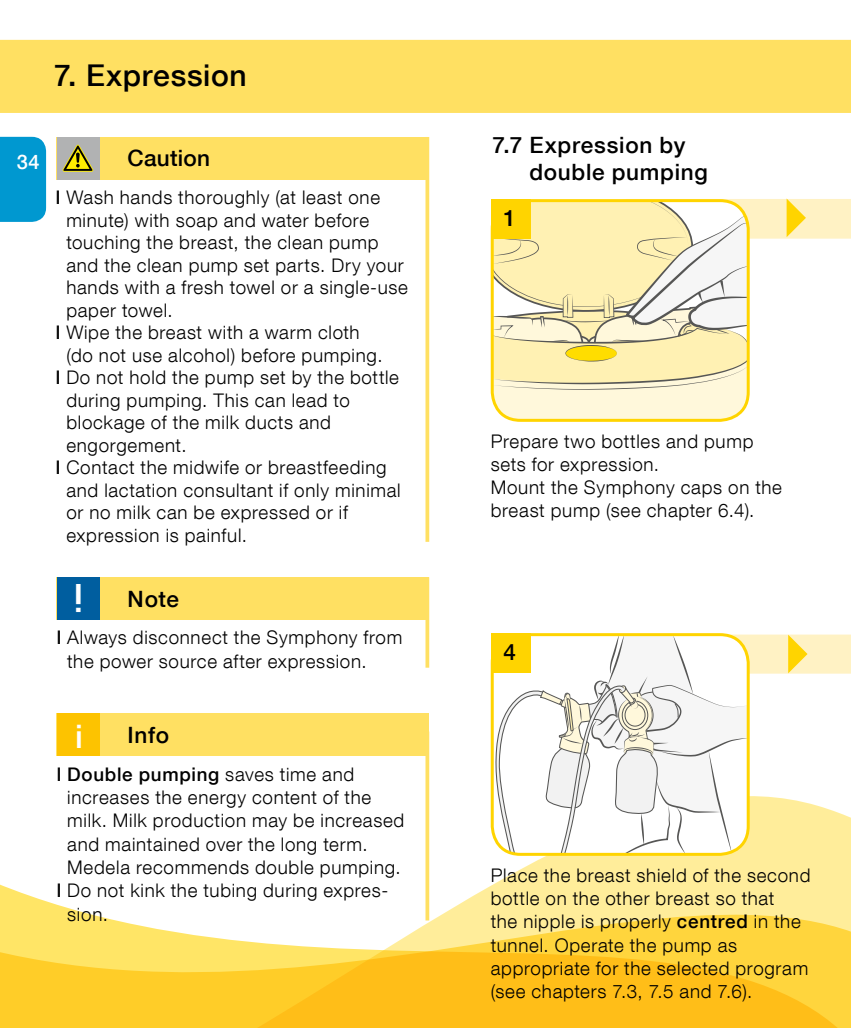
<style>
.page{position:relative;width:851px;height:1028px;background:#fff}
.page>*{position:absolute;margin:0;border:0;box-sizing:border-box;transform-origin:0 0}
.t1{font:500 39px "Helvetica Neue LT Com";color:#fff}
.t2{font:500 32.25px "Helvetica Neue LT Com";color:#fff}
.t3{font:500 30px "Helvetica Neue LT Com";letter-spacing:.025em;color:#000}
.t4{font:500 22.5px/27px "Helvetica Neue LT Com";letter-spacing:.03em;color:#000}
.t5{font:500 22.5px "Helvetica Neue LT Com";letter-spacing:.01em;color:#000}
.t6{font:500 20px "Helvetica Neue LT Com";color:#fff}
.t7{font:300 18.75px/23.2px "Helvetica Neue LT Com";letter-spacing:.035em;color:#000}
.t8{font:500 18.75px "Helvetica Neue LT Com";letter-spacing:.04em;color:#000}
.s1{font-weight:500}
.s2{font-weight:300}
</style>
<div class="page">
<div style="left:0;top:40px;width:850px;height:73px;background:#ffe062"></div>
<svg style="left:0;top:800px;width:850px;height:228px"></svg>
<div style="left:0;top:137px;width:46px;height:85px;background:#0098d0"></div>
<div style="left:492px;top:358px;width:256px;height:62px;background:#fff8db"></div>
<div style="left:490px;top:199px;width:259px;height:223px;border:3px solid #ffd400;border-radius:28px"></div>
<div style="left:490px;top:199px;width:40px;height:40px;background:#ffd400"></div>
<svg style="left:492px;top:198px;width:358px;height:192px"></svg>
<div style="left:57px;top:137px;width:372px;height:42px;background:#ffe062"></div>
<svg style="left:425px;top:179px;width:4px;height:363px"></svg>
<div style="left:57px;top:577px;width:372px;height:42px;background:#ffe062"></div>
<hr style="left:425px;top:577px;width:4px;height:90px;background:#ffe062">
<div style="left:57px;top:577px;width:43px;height:42px;background:#005e9f"></div>
<div style="left:57px;top:713px;width:372px;height:43px;background:#ffe062"></div>
<svg style="left:425px;top:756px;width:4px;height:164px"></svg>
<div style="left:57px;top:713px;width:43px;height:43px;background:#fdc300"></div>
<div style="left:490px;top:633px;width:40px;height:40px;background:#ffd400"></div>
<svg style="left:493px;top:634px;width:357px;height:220px"></svg>
<div style="left:57px;top:137px;width:42px;height:42px;background:#b1b2b3"></div>
<svg style="left:63px;top:145px;width:30px;height:27px"></svg>
<h3 class="t3" style="left:54px;top:57px;width:194px">7. Expression</h3>
<p class="t6" style="left:17px;top:150px;width:24px">34</p>
<p class="t5" style="left:128px;top:145px;width:84px">Caution</p>
<p class="t7" style="left:56px;top:185px;width:326px"><span class="s1">l</span> Wash hands thoroughly (at least one</p>
<p class="t7" style="left:66px;top:208px;width:304px">minute) with soap and water before</p>
<p class="t7" style="left:66px;top:230px;width:313px">touching the breast, the clean pump</p>
<p class="t7" style="left:66px;top:253px;width:339px">and the clean pump set parts. Dry your</p>
<p class="t7" style="left:66px;top:275px;width:343px">hands with a fresh towel or a single-use</p>
<p class="t7" style="left:66px;top:298px;width:108px">paper towel.</p>
<p class="t7" style="left:56px;top:320px;width:305px"><span class="s1">l</span> Wipe the breast with a warm cloth</p>
<p class="t7" style="left:66px;top:343px;width:318px">(do not use alcohol) before pumping.</p>
<p class="t7" style="left:56px;top:365px;width:344px"><span class="s1">l</span> Do not hold the pump set by the bottle</p>
<p class="t7" style="left:66px;top:388px;width:285px">during pumping. This can lead to</p>
<p class="t7" style="left:66px;top:410px;width:266px">blockage of the milk ducts and</p>
<p class="t7" style="left:66px;top:433px;width:122px">engorgement.</p>
<p class="t7" style="left:56px;top:455px;width:332px"><span class="s1">l</span> Contact the midwife or breastfeeding</p>
<p class="t7" style="left:66px;top:478px;width:336px">and lactation consultant if only minimal</p>
<p class="t7" style="left:66px;top:500px;width:283px">or no milk can be expressed or if</p>
<p class="t7" style="left:66px;top:523px;width:182px">expression is painful.</p>
<h1 class="t1" style="left:83px;top:621px;width:11px;rotate:-180deg">i</h1>
<p class="t7" style="left:67px;top:625px;width:336px;text-indent:-10px"><span class="s1">l</span> Always disconnect the Symphony from the power source after expression.</p>
<p class="t4" style="left:128px;top:585px;width:53px">Note</p>
<h2 class="t2" style="left:75px;top:717px;width:9px">i</h2>
<p class="t4" style="left:128px;top:721px;width:43px">Info</p>
<p class="t8" style="left:57px;top:763px;width:299px">l Double pumping <span class="s2">saves time and</span></p>
<p class="t7" style="left:67px;top:785px;width:305px">increases the energy content of the</p>
<p class="t7" style="left:67px;top:808px;width:338px">milk. Milk production may be increased</p>
<p class="t7" style="left:67px;top:832px;width:302px">and maintained over the long term.</p>
<p class="t7" style="left:67px;top:855px;width:335px">Medela recommends double pumping.</p>
<p class="t7" style="left:57px;top:878px;width:333px"><span class="s1">l</span> Do not kink the tubing during expres-</p>
<p class="t7" style="left:67px;top:901px;width:42px">sion.</p>
<p class="t4" style="left:529px;top:131px;width:180px;text-indent:-37px">7.7 Expression by double pumping</p>
<p class="t4" style="left:503px;top:204px;width:14px">1</p>
<p class="t7" style="left:490px;top:429px;width:293px">Prepare two bottles and pump sets for expression.<br>Mount the Symphony caps on the breast pump (see chapter 6.4).</p>
<p class="t4" style="left:503px;top:638px;width:14px">4</p>
<p class="t7" style="left:490px;top:863px;width:321px">Place the breast shield of the second bottle on the other breast so that<br>the nipple is properly <span class="s1">centred</span> in the tunnel. Operate the pump as appropriate for the selected program (see chapters 7.3, 7.5 and 7.6).</p>
</div>
